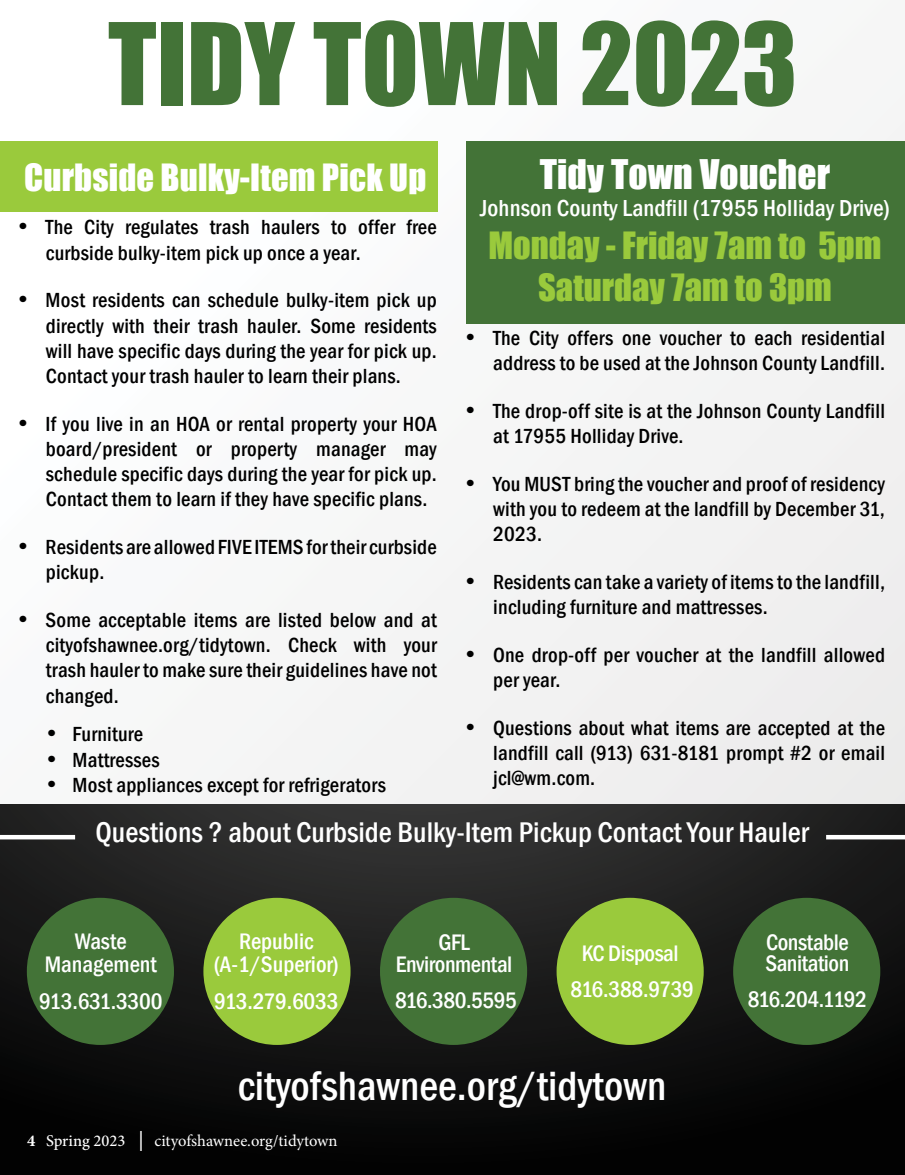
<style>
.page{position:relative;width:905px;height:1175px;background:#fff}
.page>*{position:absolute;margin:0;border:0;box-sizing:border-box;transform-origin:0 0}
.t1{font:105px "Impact";color:#437337}
.t2{font:500 condensed 42px "Franklin Gothic";color:#fff}
.t3{font:37.5px "Impact";letter-spacing:.005em;color:#fff}
.t4{font:34.5px/41.4px "Impact";color:#9aca3c;text-align:center}
.t5{font:34.5px "Impact";letter-spacing:.005em;color:#fff}
.t6{font:500 condensed 29.25px "Franklin Gothic";color:#fff}
.t7{font:500 condensed 23.85px "Franklin Gothic";letter-spacing:.005em;color:#fff}
.t8{font:500 condensed 23.1px/21.9px "Franklin Gothic";letter-spacing:-.02em;color:#fff;text-align:center}
.t9{font:500 condensed 23.1px/23.1px "Franklin Gothic";color:#fff;text-align:center}
.t10{font:500 condensed 23.1px "Franklin Gothic";letter-spacing:-.04em;color:#fff}
.t11{font:500 condensed 21px/25.2px "Franklin Gothic";letter-spacing:.01em;color:#000}
.t12{font:16.5px "Minion Pro";letter-spacing:-.005em;color:#fff}
.s1{font-family:"Times New Roman";font-weight:700;font-stretch:normal;font-size:24px}
.s2{font-weight:700}
.s3{font-weight:500}
.s4{font-family:"Arial Narrow"}
</style>
<div class="page">
<div style="left:0;top:0;width:904px;height:885px;background:#f7f8f7"></div>
<div style="left:0;top:804px;width:904px;height:370px;background:linear-gradient(to bottom,#2d2e2d,#000100)"></div>
<hr style="left:0;top:835px;width:75px;height:4px;background:#fff">
<hr style="left:826px;top:835px;width:78px;height:4px;background:#fff">
<div style="left:0;top:141px;width:438px;height:70px;background:#9aca3c"></div>
<div style="left:466px;top:141px;width:438px;height:182px;background:#437337"></div>
<div style="left:27px;top:897px;width:147px;height:147px;background:#437337;border-radius:50%"></div>
<div style="left:203px;top:897px;width:147px;height:147px;background:#9aca3c;border-radius:50%"></div>
<div style="left:380px;top:897px;width:147px;height:147px;background:#437337;border-radius:50%"></div>
<div style="left:556px;top:897px;width:147px;height:147px;background:#9aca3c;border-radius:50%"></div>
<div style="left:733px;top:897px;width:147px;height:147px;background:#437337;border-radius:50%"></div>
<h1 class="t1" style="left:108px;top:-18px;width:690px">TIDY TOWN 2023</h1>
<h3 class="t5" style="left:24px;top:150px;width:403px">Curbside Bulky-Item Pick Up</h3>
<h3 class="t3" style="left:539px;top:145px;width:292px">Tidy Town Voucher</h3>
<p class="t7" style="left:480px;top:192px;width:411px">Johnson County Landfill (17955 Holliday Drive)</p>
<h3 class="t4" style="left:488px;top:224px;width:394px">Monday - Friday 7am to 5pm<br>Saturday 7am to 3pm</h3>
<p class="t11" style="left:46px;top:215px;width:392px;text-indent:-27px"><span class="s1">•</span> The City regulates trash haulers to offer free curbside bulky-item pick up once a year.</p>
<p class="t11" style="left:46px;top:288px;width:392px;text-align:justify;text-indent:-27px"><span class="s1">•</span> Most residents can schedule bulky-item pick up directly with their trash hauler. Some residents will have specific days during the year for pick up.<br>Contact your trash hauler to learn their plans.</p>
<p class="t11" style="left:46px;top:411px;width:392px;text-align:justify;text-indent:-27px"><span class="s1">•</span> If you live in an HOA or rental property your HOA board/president or property manager may schedule specific days during the year for pick up.<br>Contact them to learn if they have specific plans.</p>
<p class="t11" style="left:46px;top:534px;width:392px;text-indent:-27px"><span class="s1">•</span> Residents are allowed FIVE ITEMS for their curbside pickup.</p>
<p class="t11" style="left:46px;top:607px;width:392px;text-align:justify;text-indent:-27px"><span class="s1">•</span> Some acceptable items are listed below and at cityofshawnee.org/tidytown. Check with your trash hauler to make sure their guidelines have not changed.</p>
<p class="t11" style="left:47px;top:721px;width:97px"><span class="s1">•</span> Furniture</p>
<p class="t11" style="left:47px;top:747px;width:114px"><span class="s1">•</span> Mattresses</p>
<p class="t11" style="left:47px;top:772px;width:340px"><span class="s1">•</span> Most appliances except for refrigerators</p>
<p class="t11" style="left:466px;top:325px;width:420px;text-align:right"><span class="s1">•</span> The City offers one voucher to each residential address to be used at the Johnson County Landfill.</p>
<p class="t11" style="left:493px;top:398px;width:393px;text-indent:-27px"><span class="s1">•</span> The drop-off site is at the Johnson County Landfill at 17955 Holliday Drive.</p>
<p class="t11" style="left:493px;top:471px;width:393px;text-align:justify;text-indent:-27px"><span class="s1">•</span> You MUST bring the voucher and proof of residency with you to redeem at the landfill by December 31, 2023.</p>
<p class="t11" style="left:493px;top:569px;width:393px;text-indent:-27px"><span class="s1">•</span> Residents can take a variety of items to the landfill, including furniture and mattresses.</p>
<p class="t11" style="left:493px;top:642px;width:393px;text-indent:-27px"><span class="s1">•</span> One drop-off per voucher at the landfill allowed per year.</p>
<p class="t11" style="left:493px;top:715px;width:393px;text-align:justify;text-indent:-27px"><span class="s1">•</span> Questions about what items are accepted at the landfill call (913) 631-8181 prompt #2 or email jcl@wm.com.</p>
<h3 class="t6" style="left:95px;top:813px;width:714px">Questions ? about Curbside Bulky-Item Pickup Contact Your Hauler</h3>
<p class="t9" style="left:45px;top:929px;width:114px">Waste<br>Management</p>
<p class="t8" style="left:39px;top:990px;width:125px">913.631.3300</p>
<p class="t9" style="left:214px;top:929px;width:126px">Republic (A-1/Superior)</p>
<p class="t8" style="left:214px;top:990px;width:126px">913.279.6033</p>
<p class="t8" style="left:396px;top:931px;width:118px">GFL<br>Environmental</p>
<p class="t8" style="left:395px;top:988px;width:123px">816.380.5595</p>
<p class="t8" style="left:570px;top:936px;width:125px;line-height:35.2px">KC Disposal<br>816.388.9739</p>
<p class="t8" style="left:765px;top:930px;width:85px;text-align:left">Constable<br>Sanitation</p>
<p class="t10" style="left:747px;top:983px;width:121px">816.204.1192</p>
<h2 class="t2" style="left:238px;top:1058px;width:430px">cityofshawnee.org/tidytown</h2>
<p class="t12" style="left:27px;top:1130px;width:312px"><span class="s2">4</span> <span class="s3">Spring 2023</span> <span class="s4">│</span> cityofshawnee.org/tidytown</p>
</div>
